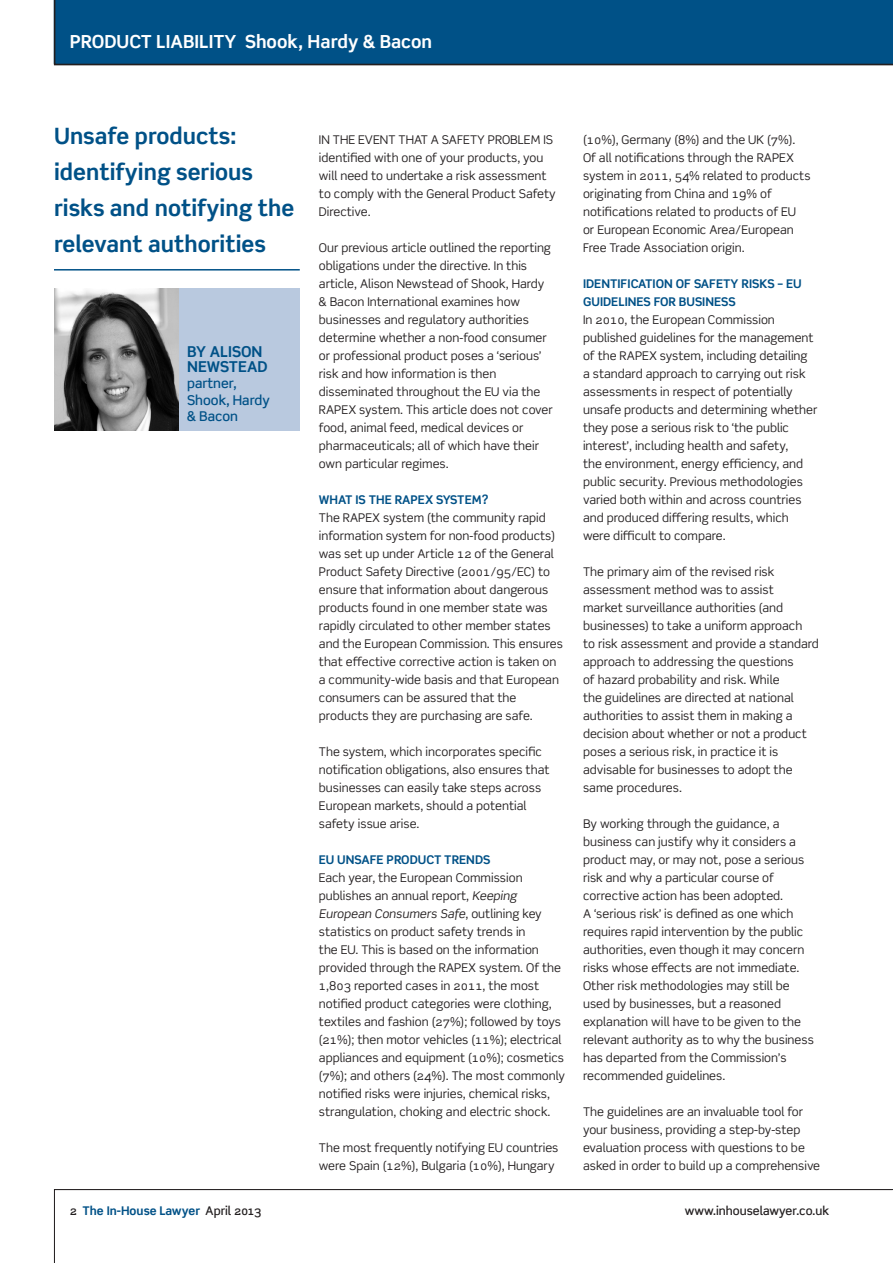
<style>
.page{position:relative;width:893px;height:1263px;background:#fff}
.page>*{position:absolute;margin:0;border:0;box-sizing:border-box;transform-origin:0 0}
._07Briefings_heading{font:700 22.5px/36px "Scene Std";color:#005187}
.t1{font:700 18px "Scene Std";color:#fff}
._11Authorbox_author{font:700 15px/15px "Scene Std";color:#005187}
._12Authorbox_author{font:500 13.5px/16.5px "Scene Std";color:#005187}
._01Bodytext_no_inden{font:12px/18px "Scene Std";color:#231f20}
._04Crosshead{font:700 12px/18px "Scene Std";color:#005187}
.t2{font:500 12px "Scene Std";color:#231f20}
.s1{font-weight:500;color:#231f20}
.s2{font-style:italic}
</style>
<div class="page">
<div style="left:54px;top:0;width:839px;height:65px;background:#005187"></div>
<svg style="left:54px;top:1189px;width:839px;height:74px"></svg>
<hr style="left:54px;top:269px;width:246px;height:2px;background:#005187">
<div style="left:178px;top:288px;width:122px;height:142px;background:#b9c9df"></div>
<img style="left:54px;top:288px;width:124px;height:142px">
<h2 class="t1" style="left:70px;top:30px;width:364px">PRODUCT LIABILITY Shook, Hardy &amp; Bacon</h2>
<p class="_07Briefings_heading" style="left:54px;top:118px;width:242px">Unsafe products: identifying serious risks and notifying the relevant authorities</p>
<p class="_11Authorbox_author" style="left:187px;top:344px;width:82px">BY ALISON<br>NEWSTEAD</p>
<p class="_12Authorbox_author" style="left:187px;top:375px;width:84px">partner,<br>Shook, Hardy &amp; Bacon</p>
<p class="_04Crosshead" style="left:70px;top:1201px;width:132px"><span class="s1">2</span> The In-House Lawyer</p>
<p class="t2" style="left:206px;top:1203px;width:57px">April 2013</p>
<p class="_01Bodytext_no_inden" style="left:319px;top:131px;width:238px">IN THE EVENT THAT A SAFETY PROBLEM IS identified with one of your products, you will need to undertake a risk assessment to comply with the General Product Safety Directive.</p>
<p class="_01Bodytext_no_inden" style="left:319px;top:239px;width:235px">Our previous article outlined the reporting obligations under the directive. In this article, Alison Newstead of Shook, Hardy &amp; Bacon International examines how businesses and regulatory authorities determine whether a non-food consumer or professional product poses a ‘serious’ risk and how information is then disseminated throughout the EU via the RAPEX system. This article does not cover food, animal feed, medical devices or pharmaceuticals; all of which have their own particular regimes.</p>
<p class="_04Crosshead" style="left:319px;top:491px;width:171px">WHAT IS THE RAPEX SYSTEM?</p>
<p class="_01Bodytext_no_inden" style="left:319px;top:509px;width:246px">The RAPEX system (the community rapid information system for non-food products) was set up under Article 12 of the General Product Safety Directive (2001/95/EC) to ensure that information about dangerous products found in one member state was rapidly circulated to other member states and the European Commission. This ensures that effective corrective action is taken on a community-wide basis and that European consumers can be assured that the products they are purchasing are safe.</p>
<p class="_01Bodytext_no_inden" style="left:319px;top:743px;width:232px">The system, which incorporates specific notification obligations, also ensures that businesses can easily take steps across European markets, should a potential safety issue arise.</p>
<p class="_04Crosshead" style="left:319px;top:851px;width:173px">EU UNSAFE PRODUCT TRENDS</p>
<p class="_01Bodytext_no_inden" style="left:319px;top:869px;width:248px">Each year, the European Commission publishes an annual report, <span class="s2">Keeping European Consumers Safe</span>, outlining key statistics on product safety trends in<br>the EU. This is based on the information provided through the RAPEX system. Of the 1,803 reported cases in 2011, the most notified product categories were clothing, textiles and fashion (27%); followed by toys (21%); then motor vehicles (11%); electrical appliances and equipment (10%); cosmetics (7%); and others (24%). The most commonly notified risks were injuries, chemical risks, strangulation, choking and electric shock.</p>
<p class="_01Bodytext_no_inden" style="left:319px;top:1139px;width:241px">The most frequently notifying EU countries were Spain (12%), Bulgaria (10%), Hungary</p>
<p class="_01Bodytext_no_inden" style="left:583px;top:131px;width:229px">(10%), Germany (8%) and the UK (7%).<br>Of all notifications through the RAPEX system in 2011, 54% related to products originating from China and 19% of notifications related to products of EU<br>or European Economic Area/European Free Trade Association origin.</p>
<p class="_04Crosshead" style="left:583px;top:275px;width:220px">IDENTIFICATION OF SAFETY RISKS – EU<br>GUIDELINES FOR BUSINESS</p>
<p class="_01Bodytext_no_inden" style="left:583px;top:311px;width:236px">In 2010, the European Commission published guidelines for the management of the RAPEX system, including detailing<br>a standard approach to carrying out risk assessments in respect of potentially unsafe products and determining whether they pose a serious risk to ‘the public interest’, including health and safety,<br>the environment, energy efficiency, and public security. Previous methodologies varied both within and across countries and produced differing results, which were difficult to compare.</p>
<p class="_01Bodytext_no_inden" style="left:583px;top:563px;width:237px">The primary aim of the revised risk assessment method was to assist<br>market surveillance authorities (and businesses) to take a uniform approach<br>to risk assessment and provide a standard approach to addressing the questions<br>of hazard probability and risk. While<br>the guidelines are directed at national authorities to assist them in making a decision about whether or not a product poses a serious risk, in practice it is advisable for businesses to adopt the same procedures.</p>
<p class="_01Bodytext_no_inden" style="left:583px;top:815px;width:232px">By working through the guidance, a business can justify why it considers a product may, or may not, pose a serious risk and why a particular course of corrective action has been adopted.<br>A ‘serious risk’ is defined as one which requires rapid intervention by the public authorities, even though it may concern risks whose effects are not immediate.<br>Other risk methodologies may still be used by businesses, but a reasoned explanation will have to be given to the relevant authority as to why the business has departed from the Commission’s recommended guidelines.</p>
<p class="_01Bodytext_no_inden" style="left:583px;top:1103px;width:239px">The guidelines are an invaluable tool for your business, providing a step-by-step evaluation process with questions to be asked in order to build up a comprehensive</p>
<p class="t2" style="left:685px;top:1203px;width:146px">www.inhouselawyer.co.uk</p>
</div>
